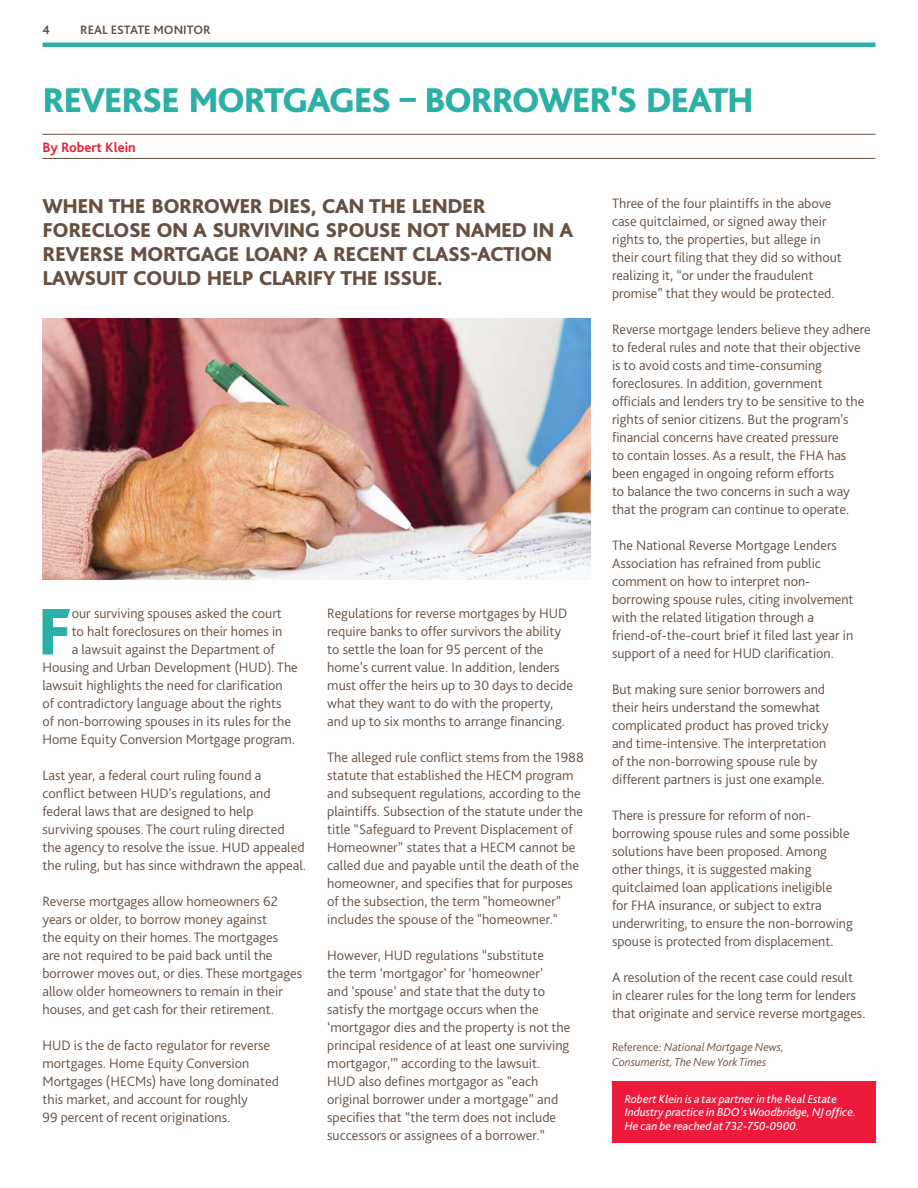
<style>
.page{position:relative;width:918px;height:1188px;background:#fff}
.page>*{position:absolute;margin:0;border:0;box-sizing:border-box;transform-origin:0 0}
.t1{font:800 68.85px "Bliss Pro";color:#2cafa4}
.t2{font:800 36px "Bliss Pro";letter-spacing:-.04em;color:#2cafa4}
.t3{font:800 21px/24px "Bliss Pro";letter-spacing:-.025em;color:#685041}
.t4{font:300 14.25px/18px "Bliss Pro";color:#685041}
.t5{font:700 14.25px "Bliss Pro";color:#ed1a3b}
.t6{font:700 12.75px "Bliss Pro";color:#685041}
.t7{font:italic 12px/13.5px "Bliss Pro";color:#fff}
.t8{font:italic 300 12px/15px "Bliss Pro";color:#685041}
.s1{font-style:normal}
</style>
<div class="page">
<hr style="left:43px;top:43px;width:832px;height:4px;background:#2cafa4">
<hr style="left:43px;top:134px;width:832px;height:1px;background:#685041">
<hr style="left:43px;top:158px;width:832px;height:1px;background:#685041">
<div style="left:612px;top:1081px;width:263px;height:61px;background:#ed1a3b"></div>
<img style="left:43px;top:318px;width:548px;height:262px">
<p class="t6" style="left:43px;top:22px;width:9px">4</p>
<p class="t6" style="left:80px;top:22px;width:132px">REAL ESTATE MONITOR</p>
<h2 class="t2" style="left:43px;top:78px;width:713px">REVERSE MORTGAGES – BORROWER'S DEATH</h2>
<p class="t5" style="left:43px;top:138px;width:95px">By Robert Klein</p>
<h3 class="t3" style="left:43px;top:194px;width:532px">WHEN THE BORROWER DIES, CAN THE LENDER FORECLOSE ON A SURVIVING SPOUSE NOT NAMED IN A REVERSE MORTGAGE LOAN? A RECENT CLASS-ACTION LAWSUIT COULD HELP CLARIFY THE ISSUE.</h3>
<h1 class="t1" style="left:37px;top:589px;width:36px">F</h1>
<p class="t4" style="left:72px;top:604px;width:212px">our surviving spouses asked the court</p>
<p class="t4" style="left:72px;top:622px;width:212px">to halt foreclosures on their homes in</p>
<p class="t4" style="left:72px;top:640px;width:205px">a lawsuit against the Department of</p>
<p class="t4" style="left:43px;top:658px;width:257px">Housing and Urban Development (HUD). The</p>
<p class="t4" style="left:43px;top:676px;width:242px">lawsuit highlights the need for clarification</p>
<p class="t4" style="left:43px;top:694px;width:241px">of contradictory language about the rights</p>
<p class="t4" style="left:43px;top:712px;width:250px">of non-borrowing spouses in its rules for the</p>
<p class="t4" style="left:43px;top:730px;width:254px">Home Equity Conversion Mortgage program.</p>
<p class="t4" style="left:43px;top:766px;width:265px">Last year, a federal court ruling found a conflict between HUD’s regulations, and federal laws that are designed to help surviving spouses. The court ruling directed the agency to resolve the issue. HUD appealed the ruling, but has since withdrawn the appeal.</p>
<p class="t4" style="left:43px;top:892px;width:261px">Reverse mortgages allow homeowners 62 years or older, to borrow money against<br>the equity on their homes. The mortgages<br>are not required to be paid back until the borrower moves out, or dies. These mortgages allow older homeowners to remain in their houses, and get cash for their retirement.</p>
<p class="t4" style="left:43px;top:1036px;width:238px">HUD is the de facto regulator for reverse mortgages. Home Equity Conversion Mortgages (HECMs) have long dominated this market, and account for roughly<br>99 percent of recent originations.</p>
<p class="t4" style="left:327px;top:604px;width:247px">Regulations for reverse mortgages by HUD require banks to offer survivors the ability to settle the loan for 95 percent of the home’s current value. In addition, lenders must offer the heirs up to 30 days to decide what they want to do with the property, and up to six months to arrange financing.</p>
<p class="t4" style="left:327px;top:748px;width:258px">The alleged rule conflict stems from the 1988 statute that established the HECM program and subsequent regulations, according to the plaintiffs. Subsection of the statute under the title “Safeguard to Prevent Displacement of Homeowner” states that a HECM cannot be called due and payable until the death of the homeowner, and specifies that for purposes of the subsection, the term "homeowner" includes the spouse of the "homeowner."</p>
<p class="t4" style="left:327px;top:946px;width:245px">However, HUD regulations “substitute<br>the term ‘mortgagor’ for ‘homeowner’<br>and ‘spouse’ and state that the duty to satisfy the mortgage occurs when the ‘mortgagor dies and the property is not the principal residence of at least one surviving mortgagor,’” according to the lawsuit.<br>HUD also defines mortgagor as “each original borrower under a mortgage” and specifies that “the term does not include successors or assignees of a borrower.”</p>
<p class="t4" style="left:612px;top:194px;width:231px">Three of the four plaintiffs in the above case quitclaimed, or signed away their rights to, the properties, but allege in their court filing that they did so without realizing it, “or under the fraudulent promise” that they would be protected.</p>
<p class="t4" style="left:612px;top:320px;width:260px">Reverse mortgage lenders believe they adhere to federal rules and note that their objective is to avoid costs and time-consuming foreclosures. In addition, government<br>officials and lenders try to be sensitive to the rights of senior citizens. But the program’s financial concerns have created pressure<br>to contain losses. As a result, the FHA has been engaged in ongoing reform efforts<br>to balance the two concerns in such a way that the program can continue to operate.</p>
<p class="t4" style="left:612px;top:536px;width:243px">The National Reverse Mortgage Lenders Association has refrained from public comment on how to interpret non&shy;borrowing spouse rules, citing involvement with the related litigation through a friend-of-the-court brief it filed last year in support of a need for HUD clarification.</p>
<p class="t4" style="left:612px;top:680px;width:218px">But making sure senior borrowers and their heirs understand the somewhat complicated product has proved tricky and time-intensive. The interpretation of the non-borrowing spouse rule by different partners is just one example.</p>
<p class="t4" style="left:612px;top:806px;width:242px">There is pressure for reform of non&shy;borrowing spouse rules and some possible solutions have been proposed. Among other things, it is suggested making quitclaimed loan applications ineligible<br>for FHA insurance, or subject to extra underwriting, to ensure the non-borrowing spouse is protected from displacement.</p>
<p class="t4" style="left:612px;top:968px;width:255px">A resolution of the recent case could result in clearer rules for the long term for lenders that originate and service reverse mortgages.</p>
<p class="t8" style="left:612px;top:1039px;width:173px"><span class="s1">Reference:</span> National Mortgage News,<br>Consumerist, The New York Times</p>
<p class="t7" style="left:625px;top:1092px;width:233px">Robert Klein is a tax partner in the Real Estate<br>Industry practice in BDO's Woodbridge, NJ office.<br>He can be reached at 732-750-0900.</p>
</div>
